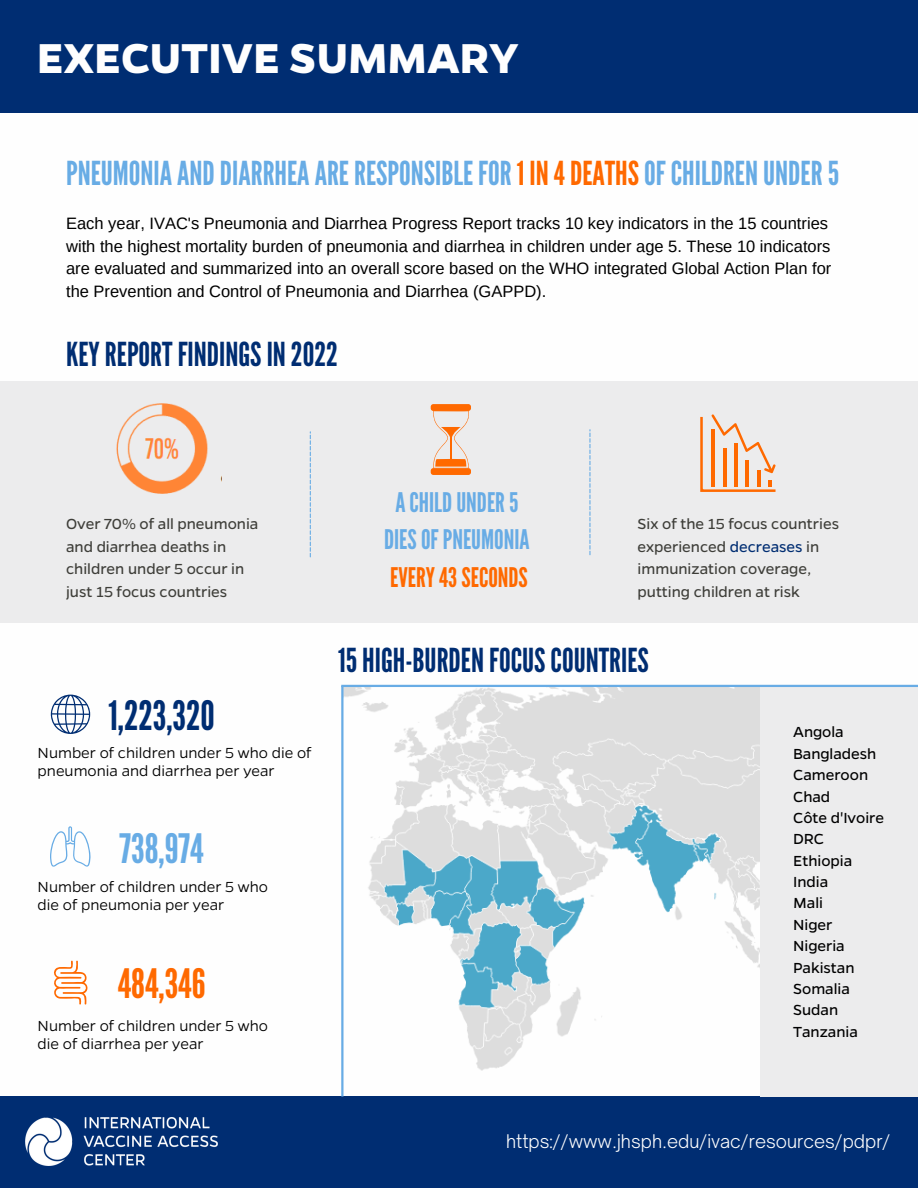
<style>
.page{position:relative;width:918px;height:1188px;background:#fff}
.page>*{position:absolute;margin:0;border:0;box-sizing:border-box;transform-origin:0 0}
.t1{font:700 47.25px "Gentona";color:#fefefe}
.t2{font:40.5px "League Gothic";color:#002d72}
.t3{font:40.5px "League Gothic";color:#68ace5}
.t4{font:40.5px "League Gothic";color:#ff6900}
.t5{font:33px "League Gothic";color:#68ace5}
.t6{font:33px "League Gothic";color:#002d72}
.t7{font:27px/37.2px "League Gothic";color:#68ace5;text-align:center}
.t8{font:27px "League Gothic";color:#ff6900}
.t9{font:300 18px "Open Sauce One";color:#fefefe}
.t10{font:16.5px/22.5px "Arimo";color:#000}
.t11{font:16.5px/22.5px "Gentona";color:#3e3e39}
.t12{font:300 16.5px/18px "Gentona";color:#000}
.t13{font:16.5px/21.3px "Gentona";color:#000}
.s1{color:#ff6900}
.s2{color:#002d72}
</style>
<div class="page">
<div style="left:0;top:0;width:918px;height:112px;background:#002d72"></div>
<div style="left:0;top:381px;width:918px;height:242px;background:#ececed"></div>
<div style="left:0;top:1096px;width:918px;height:92px;background:#002d72"></div>
<img style="left:25px;top:1118px;width:192px;height:47px">
<div style="left:431px;top:404px;width:40px;height:7px;background:#ff6900;border-radius:3px"></div>
<div style="left:431px;top:468px;width:40px;height:7px;background:#ff6900;border-radius:3px"></div>
<svg style="left:433px;top:411px;width:36px;height:57px"></svg>
<hr style="left:450px;top:435px;width:2px;height:27px;background:#ff6900">
<svg style="left:310px;top:431px;width:1px;height:126px"></svg>
<svg style="left:589px;top:429px;width:2px;height:126px"></svg>
<img style="left:116px;top:403px;width:105px;height:91px">
<svg style="left:700px;top:414px;width:76px;height:78px"></svg>
<img style="left:344px;top:687px;width:416px;height:384px">
<div style="left:760px;top:686px;width:158px;height:411px;background:#ececed"></div>
<svg style="left:51px;top:695px;width:39px;height:39px"></svg>
<svg style="left:50px;top:826px;width:41px;height:41px"></svg>
<svg style="left:54px;top:961px;width:33px;height:44px"></svg>
<hr style="left:341px;top:686px;width:3px;height:411px;background:#68ace5">
<hr style="left:341px;top:685px;width:577px;height:2px;background:#68ace5">
<h1 class="t1" style="left:37px;top:27px;width:483px">EXECUTIVE SUMMARY</h1>
<h3 class="t5" style="left:66px;top:154px;width:774px">PNEUMONIAANDDIARRHEAARERESPONSIBLE FOR<span class="s1">1 IN4DEATHS</span>OFCHILDRENUNDER5</h3>
<p class="t10" style="left:66px;top:212px;width:767px">Each year, IVAC's Pneumonia and Diarrhea Progress Report tracks 10 key indicators in the 15 countries with the highest mortality burden of pneumonia and diarrhea in children under age 5. These 10 indicators are evaluated and summarized into an overall score based on the WHO integrated Global Action Plan for the Prevention and Control of Pneumonia and Diarrhea (GAPPD).</p>
<h3 class="t6" style="left:66px;top:335px;width:273px">KEYREPORTFINDINGSIN2022</h3>
<p class="t11" style="left:66px;top:512px;width:194px">Over 70% of all pneumonia and diarrhea deaths in children under 5 occur in just 15 focus countries</p>
<h3 class="t7" style="left:384px;top:485px;width:147px">ACHILDUNDER5<br>DIESOFPNEUMONIA</h3>
<h3 class="t8" style="left:390px;top:561px;width:139px">EVERY43SECONDS</h3>
<p class="t11" style="left:638px;top:512px;width:203px">Six of the 15 focus countries experienced <span class="s2">decreases</span> in immunization coverage, putting children at risk</p>
<h2 class="t2" style="left:109px;top:692px;width:108px">1,223,320</h2>
<p class="t12" style="left:38px;top:742px;width:275px">Number of children under 5 who die of pneumonia and diarrhea per year</p>
<h2 class="t3" style="left:120px;top:826px;width:86px">738,974</h2>
<p class="t12" style="left:38px;top:877px;width:232px">Number of children under 5 who die of pneumonia per year</p>
<h2 class="t4" style="left:118px;top:960px;width:89px">484,346</h2>
<p class="t12" style="left:38px;top:1016px;width:232px">Number of children under 5 who die of diarrhea per year</p>
<h3 class="t6" style="left:338px;top:641px;width:312px">15HIGH-BURDENFOCUSCOUNTRIES</h3>
<p class="t13" style="left:793px;top:721px;width:93px">Angola<br>Bangladesh<br>Cameroon<br>Chad<br>Côte d'Ivoire<br>DRC<br>Ethiopia<br>India<br>Mali<br>Niger<br>Nigeria<br>Pakistan<br>Somalia<br>Sudan<br>Tanzania</p>
<p class="t9" style="left:506px;top:1130px;width:386px">https://www.jhsph.edu/ivac/resources/pdpr/</p>
</div>
